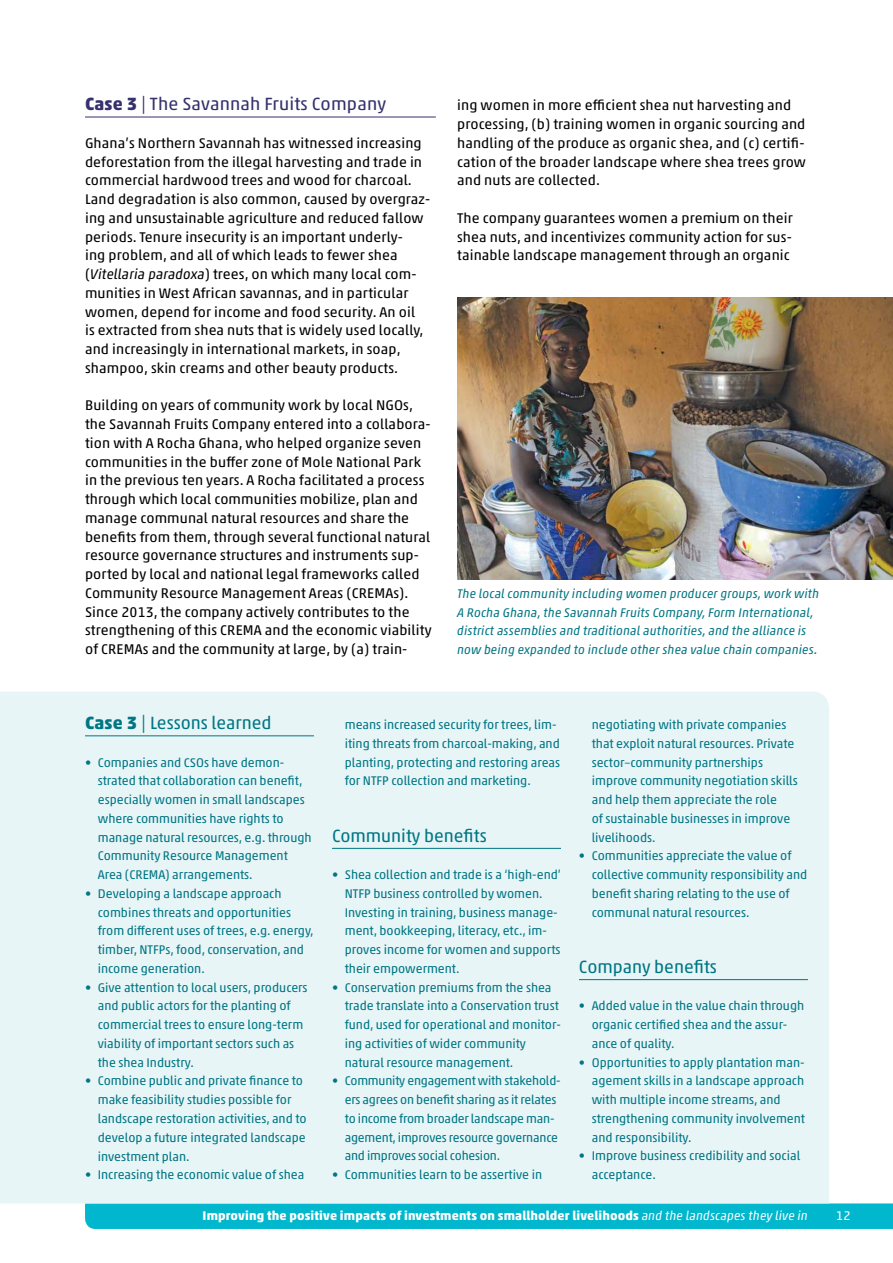
<style>
.page{position:relative;width:893px;height:1263px;background:#fff}
.page>*{position:absolute;margin:0;border:0;box-sizing:border-box;transform-origin:0 0}
.t1{font:18px "Akko Pro";color:#007684}
.t2{font:18px "Akko Pro";letter-spacing:.01em;color:#36306e}
.t3{font:14.25px/18.8px "Akko Pro";letter-spacing:.01em;color:#000}
.t4{font:12.75px/18.8px "Akko Pro";color:#007684}
.t5{font:italic 12.75px/18.8px "Akko Pro";letter-spacing:.01em;color:#007684}
.t6{font:700 12.75px "Akko Pro";letter-spacing:.01em;color:#fff}
.t7{font:12.75px "Akko Pro";color:#fff}
.s1{font-weight:700}
.s2{font-style:italic}
.s3{font-weight:400;font-style:italic}
</style>
<div class="page">
<div style="left:85px;top:1203px;width:808px;height:26px;background:#00b7ce"></div>
<hr style="left:85px;top:117px;width:351px;height:1px;background:#36306e">
<div style="left:0;top:692px;width:829px;height:511px;background:#e8f5f7"></div>
<hr style="left:85px;top:735px;width:229px;height:1px;background:#007684">
<hr style="left:332px;top:848px;width:229px;height:1px;background:#007684">
<hr style="left:579px;top:979px;width:229px;height:1px;background:#007684">
<img style="left:457px;top:298px;width:436px;height:281px">
<h1 class="t2" style="left:85px;top:93px;width:302px"><span class="s1">Case 3</span> | The Savannah Fruits Company</h1>
<p class="t3" style="left:85px;top:133px;width:347px">Ghana’s Northern Savannah has witnessed increasing deforestation from the illegal harvesting and trade in commercial hardwood trees and wood for charcoal.<br>Land degradation is also common, caused by overgraz&shy;ing and unsustainable agriculture and reduced fallow periods. Tenure insecurity is an important underly-<br>ing problem, and all of which leads to fewer shea (<span class="s2">Vitellaria paradoxa</span>) trees, on which many local com&shy;munities in West African savannas, and in particular women, depend for income and food security. An oil<br>is extracted from shea nuts that is widely used locally, and increasingly in international markets, in soap, shampoo, skin creams and other beauty products.</p>
<p class="t3" style="left:85px;top:396px;width:348px">Building on years of community work by local NGOs, the Savannah Fruits Company entered into a collabora&shy;tion with A Rocha Ghana, who helped organize seven communities in the buffer zone of Mole National Park in the previous ten years. A Rocha facilitated a process through which local communities mobilize, plan and manage communal natural resources and share the benefits from them, through several functional natural resource governance structures and instruments sup&shy;ported by local and national legal frameworks called Community Resource Management Areas (CREMAs).<br>Since 2013, the company actively contributes to the strengthening of this CREMA and the economic viability of CREMAs and the community at large, by (a) train-</p>
<p class="t3" style="left:457px;top:96px;width:350px">ing women in more efficient shea nut harvesting and processing, (b) training women in organic sourcing and handling of the produce as organic shea, and (c) certifi&shy;cation of the broader landscape where shea trees grow and nuts are collected.</p>
<p class="t3" style="left:457px;top:208px;width:337px;text-align:justify">The company guarantees women a premium on their shea nuts, and incentivizes community action for sus&shy;tainable landscape management through an organic</p>
<p class="t5" style="left:457px;top:584px;width:364px">The local community including women producer groups, work with A Rocha Ghana, the Savannah Fruits Company, Form International, district assemblies and traditional authorities, and the alliance is now being expanded to include other shea value chain companies.</p>
<h1 class="t1" style="left:85px;top:712px;width:188px"><span class="s1">Case 3</span> | Lessons learned</h1>
<p class="t4" style="left:98px;top:753px;width:215px;text-indent:-13px">• Companies and CSOs have demon&shy;strated that collaboration can benefit, especially women in small landscapes where communities have rights to manage natural resources, e.g. through Community Resource Management Area (CREMA) arrangements.</p>
<p class="t4" style="left:98px;top:884px;width:217px;text-indent:-13px">• Developing a landscape approach combines threats and opportunities from different uses of trees, e.g. energy, timber, NTFPs, food, conservation, and income generation.</p>
<p class="t4" style="left:98px;top:978px;width:211px;text-indent:-13px">• Give attention to local users, producers and public actors for the planting of commercial trees to ensure long-term viability of important sectors such as the shea Industry.</p>
<p class="t4" style="left:98px;top:1071px;width:210px;text-indent:-13px">• Combine public and private finance to make feasibility studies possible for landscape restoration activities, and to develop a future integrated landscape investment plan.</p>
<p class="t4" style="left:85px;top:1165px;width:221px">• Increasing the economic value of shea</p>
<p class="t4" style="left:345px;top:715px;width:217px">means increased security for trees, lim&shy;iting threats from charcoal-making, and planting, protecting and restoring areas for NTFP collection and marketing.</p>
<h1 class="t1" style="left:332px;top:824px;width:156px">Community benefits</h1>
<p class="t4" style="left:345px;top:865px;width:218px;text-indent:-13px">• Shea collection and trade is a ‘high-end’ NTFP business controlled by women.<br>Investing in training, business manage&shy;ment, bookkeeping, literacy, etc., im&shy;proves income for women and supports their empowerment.</p>
<p class="t4" style="left:345px;top:978px;width:218px;text-indent:-13px">• Conservation premiums from the shea trade translate into a Conservation trust fund, used for operational and monitor&shy;ing activities of wider community natural resource management.</p>
<p class="t4" style="left:345px;top:1071px;width:217px;text-indent:-13px">• Community engagement with stakehold&shy;ers agrees on benefit sharing as it relates to income from broader landscape man&shy;agement, improves resource governance and improves social cohesion.</p>
<p class="t4" style="left:332px;top:1165px;width:212px">• Communities learn to be assertive in</p>
<p class="t4" style="left:592px;top:715px;width:208px">negotiating with private companies that exploit natural resources. Private sector–community partnerships improve community negotiation skills and help them appreciate the role<br>of sustainable businesses in improve livelihoods.</p>
<p class="t4" style="left:592px;top:846px;width:217px;text-indent:-13px">• Communities appreciate the value of collective community responsibility and benefit sharing relating to the use of communal natural resources.</p>
<h1 class="t1" style="left:579px;top:956px;width:140px">Company benefits</h1>
<p class="t4" style="left:592px;top:996px;width:214px;text-indent:-13px">• Added value in the value chain through organic certified shea and the assur&shy;ance of quality.</p>
<p class="t4" style="left:592px;top:1053px;width:215px;text-indent:-13px">• Opportunities to apply plantation man&shy;agement skills in a landscape approach with multiple income streams, and strengthening community involvement and responsibility.</p>
<p class="t4" style="left:592px;top:1146px;width:210px;text-indent:-13px">• Improve business credibility and social acceptance.</p>
<p class="t6" style="left:203px;top:1207px;width:607px">Improving the positive impacts of investments on smallholder livelihoods <span class="s3">and the landscapes they live in</span></p>
<p class="t7" style="left:836px;top:1207px;width:16px">12</p>
</div>
